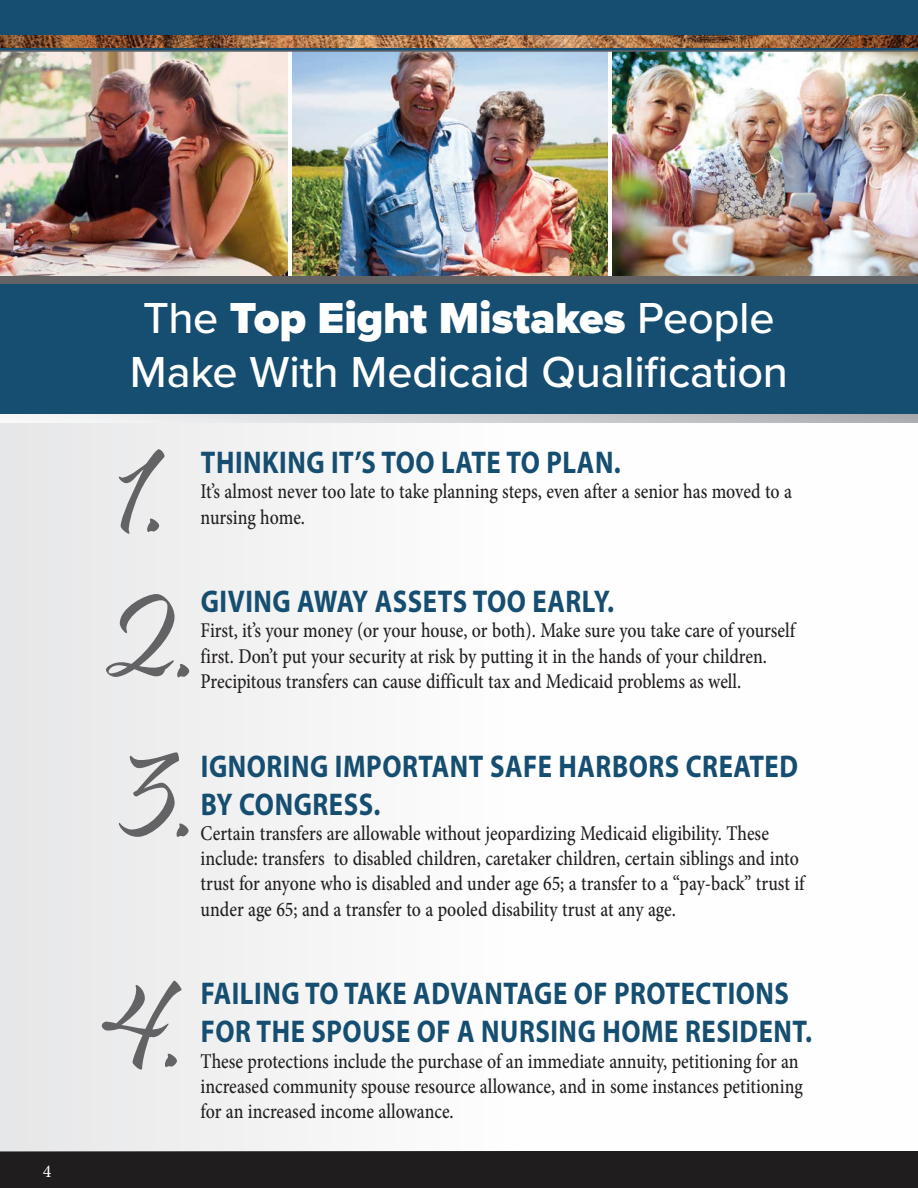
<style>
.page{position:relative;width:918px;height:1188px;background:#fff}
.page>*{position:absolute;margin:0;border:0;box-sizing:border-box;transform-origin:0 0}
.t1{font:500 45px "Proxima Nova";letter-spacing:-.005em;color:#fff}
.t2{font:900 45px "Proxima Nova";letter-spacing:-.005em;color:#fff}
.numbered{font:700 31.5px/38px "Myriad Pro";letter-spacing:.02em;color:#154e70;scale:.85 1}
.numbered-2{font:500 21px/25.3px "Minion Pro";color:#231f20;scale:.85 1}
.t3{font:18px "Minion Pro";color:#fff}
.s1{font-weight:500}
</style>
<div class="page">
<div style="left:0;top:1151px;width:918px;height:37px;background:#201d1e"></div>
<div style="left:0;top:420px;width:918px;height:731px;background:linear-gradient(to right,#ebebec,#fff)"></div>
<img style="left:0;top:52px;width:287px;height:224px">
<img style="left:613px;top:52px;width:305px;height:224px">
<img style="left:293px;top:52px;width:314px;height:224px">
<div style="left:0;top:0;width:918px;height:50px;background:#154e70"></div>
<hr style="left:0;top:50px;width:918px;height:2px;background:#636366">
<img style="left:0;top:35px;width:918px;height:12px">
<div style="left:0;top:278px;width:918px;height:137px;background:#154e70"></div>
<svg style="left:0;top:415px;width:918px;height:7px"></svg>
<svg style="left:119px;top:449px;width:46px;height:85px;background:#cacbcc"></svg>
<svg style="left:106px;top:594px;width:83px;height:83px;background:#cccccd"></svg>
<svg style="left:119px;top:752px;width:70px;height:85px;background:#cbcbcd"></svg>
<svg style="left:102px;top:981px;width:80px;height:89px;background:#ceced0"></svg>
<div style="left:0;top:276px;width:918px;height:8px;background:#636366"></div>
<p class="t3" style="left:43px;top:1159px;width:10px">4</p>
<p class="t2" style="left:143px;top:284px;width:633px"><span class="s1">The</span> Top Eight Mistakes <span class="s1">People</span></p>
<p class="t1" style="left:130px;top:338px;width:660px">Make With Medicaid Qualification</p>
<p class="numbered" style="left:201px;top:442px;width:496px">THINKING IT’S TOO LATE TO PLAN.</p>
<p class="numbered-2" style="left:201px;top:479px;width:697px">It’s almost never too late to take planning steps, even after a senior has moved to a nursing home.</p>
<p class="numbered" style="left:201px;top:581px;width:488px">GIVING AWAY ASSETS TOO EARLY.</p>
<p class="numbered-2" style="left:201px;top:618px;width:701px">First, it’s your money (or your house, or both). Make sure you take care of yourself first. Don’t put your security at risk by putting it in the hands of your children.<br>Precipitous transfers can cause difficult tax and Medicaid problems as well.</p>
<p class="numbered" style="left:201px;top:746px;width:704px">IGNORING IMPORTANT SAFE HARBORS CREATED<br>BY CONGRESS.</p>
<p class="numbered-2" style="left:201px;top:820px;width:712px">Certain transfers are allowable without jeopardizing Medicaid eligibility. These include: transfers to disabled children, caretaker children, certain siblings and into trust for anyone who is disabled and under age 65; a transfer to a “pay-back” trust if under age 65; and a transfer to a pooled disability trust at any age.</p>
<p class="numbered" style="left:201px;top:974px;width:721px">FAILING TO TAKE ADVANTAGE OF PROTECTIONS<br>FOR THE SPOUSE OF A NURSING HOME RESIDENT.</p>
<p class="numbered-2" style="left:201px;top:1048px;width:710px">These protections include the purchase of an immediate annuity, petitioning for an increased community spouse resource allowance, and in some instances petitioning for an increased income allowance.</p>
</div>
